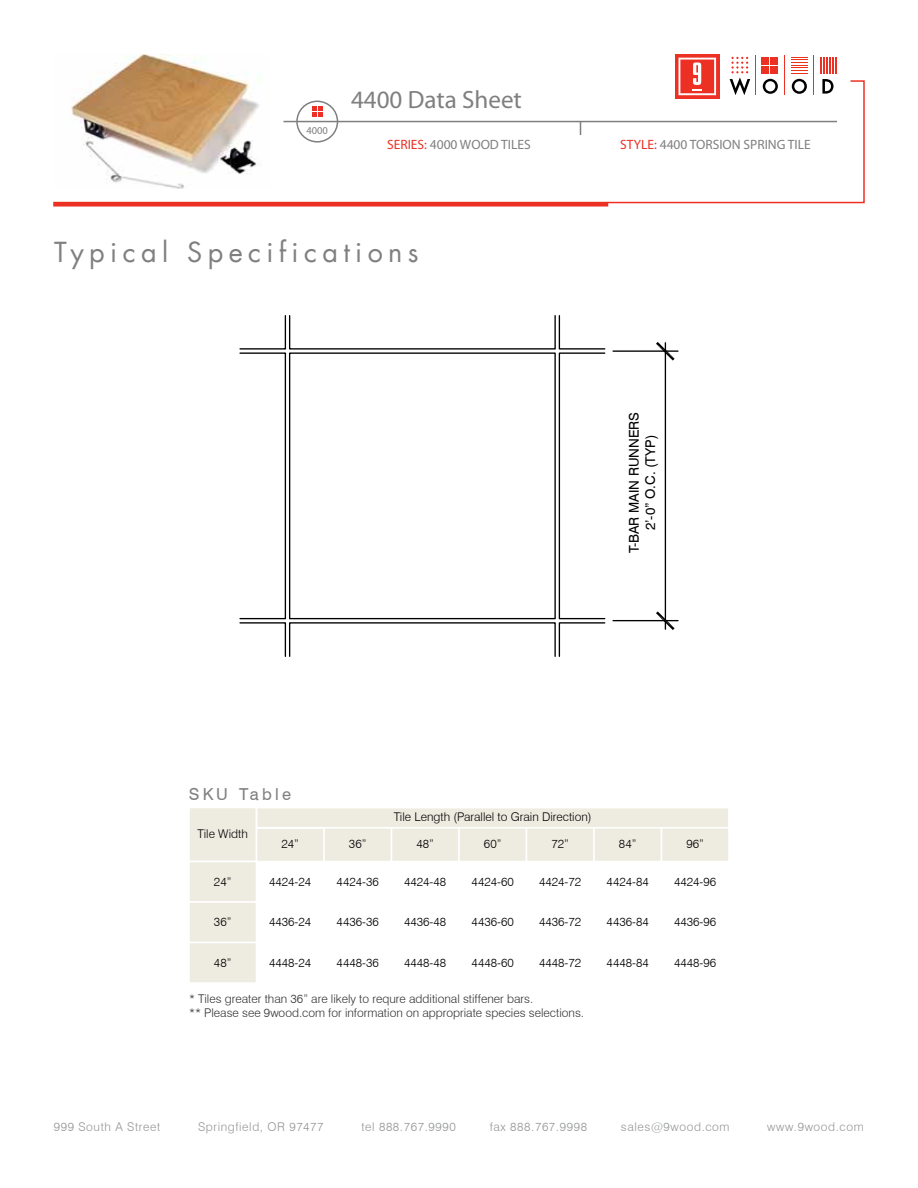
<style>
.page{position:relative;width:918px;height:1188px;background:#fff}
.page>*{position:absolute;margin:0;border:0;box-sizing:border-box;transform-origin:0 0}
.t1{font:27px "Futura";letter-spacing:.2em;color:#7f7f7f}
.t2{font:25.05px "Myriad Pro";color:#7f7f7f}
.t3{font:16.5px "Swiss 721 BT";letter-spacing:.2em;color:#7f7f7f}
.t4{font:13.5px "Myriad Pro";color:#7f7f7f}
.t5{font:13.5px/16.2px "Swiss 721 BT";color:#000;text-align:center}
.t6{font:300 12px "Swiss 721 BT";color:#000}
.t7{font:300 12px/14.4px "Swiss 721 BT";color:#323232}
.t8{font:300 12px "Swiss 721 BT";letter-spacing:.05em;color:#939598}
.t9{font:10.5px "Myriad Pro";color:#7f7f7f}
.s1{color:#ed3024}
</style>
<div class="page">
<div style="left:188px;top:807px;width:69px;height:55px;background:#eeece1;border:2px solid #fff"></div>
<div style="left:256px;top:827px;width:69px;height:35px;background:#eeece1;border:2px solid #fff"></div>
<div style="left:256px;top:807px;width:474px;height:22px;background:#eeece1;border:2px solid #fff"></div>
<div style="left:323px;top:827px;width:69px;height:35px;background:#eeece1;border:2px solid #fff"></div>
<div style="left:391px;top:827px;width:69px;height:35px;background:#eeece1;border:2px solid #fff"></div>
<div style="left:458px;top:827px;width:69px;height:35px;background:#eeece1;border:2px solid #fff"></div>
<div style="left:188px;top:861px;width:69px;height:42px;background:#eeece1;border:2px solid #fff"></div>
<div style="left:188px;top:901px;width:69px;height:42px;background:#eeece1;border:2px solid #fff"></div>
<div style="left:188px;top:942px;width:69px;height:42px;background:#eeece1;border:2px solid #fff"></div>
<div style="left:526px;top:827px;width:69px;height:35px;background:#eeece1;border:2px solid #fff"></div>
<div style="left:593px;top:827px;width:69px;height:35px;background:#eeece1;border:2px solid #fff"></div>
<div style="left:661px;top:827px;width:69px;height:35px;background:#eeece1;border:2px solid #fff"></div>
<div style="left:256px;top:862px;width:68px;height:40px;background:#fff"></div>
<div style="left:256px;top:902px;width:68px;height:41px;background:#fff"></div>
<div style="left:256px;top:943px;width:68px;height:40px;background:#fff"></div>
<hr style="left:813px;top:55px;width:1px;height:40px;background:#ed3024">
<hr style="left:784px;top:55px;width:1px;height:40px;background:#ed3024">
<hr style="left:755px;top:55px;width:1px;height:40px;background:#ed3024">
<div style="left:675px;top:54px;width:44px;height:45px;background:#ed3024"></div>
<img style="left:71px;top:54px;width:190px;height:134px">
<hr style="left:284px;top:121px;width:553px;height:1px;background:#7f7f7f">
<div style="left:296px;top:101px;width:42px;height:42px;border:2px solid #7f7f7f;border-radius:50%"></div>
<svg style="left:312px;top:106px;width:11px;height:11px"></svg>
<svg style="left:580px;top:122px;width:1px;height:13px"></svg>
<svg style="left:606px;top:57px;width:259px;height:147px"></svg>
<svg style="left:53px;top:202px;width:555px;height:5px;background:#ee4338"></svg>
<div style="left:289px;top:352px;width:267px;height:267px;border:1px solid #000"></div>
<div style="left:239px;top:352px;width:47px;height:267px;border:1px solid #000"></div>
<svg style="left:239px;top:622px;width:48px;height:35px"></svg>
<div style="left:289px;top:622px;width:267px;height:35px;border:1px solid #000"></div>
<div style="left:559px;top:352px;width:46px;height:267px;border:1px solid #000"></div>
<div style="left:289px;top:315px;width:267px;height:35px;border:1px solid #000"></div>
<svg style="left:239px;top:315px;width:48px;height:35px"></svg>
<svg style="left:558px;top:622px;width:48px;height:35px"></svg>
<svg style="left:558px;top:315px;width:48px;height:35px"></svg>
<hr style="left:613px;top:620px;width:65px;height:1px;background:#000">
<hr style="left:613px;top:350px;width:65px;height:2px;background:#000">
<hr style="left:665px;top:343px;width:1px;height:286px;background:#000">
<svg style="left:656px;top:611px;width:19px;height:19px"></svg>
<svg style="left:656px;top:342px;width:19px;height:19px"></svg>
<p class="t9" style="left:306px;top:124px;width:23px">4000</p>
<h2 class="t2" style="left:351px;top:86px;width:172px">4400 Data Sheet</h2>
<p class="t4" style="left:387px;top:137px;width:145px"><span class="s1">SERIES:</span> 4000 WOOD TILES</p>
<p class="t4" style="left:620px;top:137px;width:192px"><span class="s1">STYLE:</span> 4400 TORSION SPRING TILE</p>
<h1 class="t1" style="left:54px;top:235px;width:366px">Typical Specifications</h1>
<p class="t5" style="left:626px;top:553px;width:143px;rotate:-90deg">T-BAR MAIN RUNNERS<br>2’-0” O.C. (TYP)</p>
<h3 class="t3" style="left:189px;top:785px;width:104px">SKU Table</h3>
<p class="t6" style="left:394px;top:810px;width:200px">Tile Length (Parallel to Grain Direction)</p>
<p class="t6" style="left:198px;top:827px;width:52px">Tile Width</p>
<p class="t6" style="left:214px;top:874px;width:19px">24”</p>
<p class="t6" style="left:214px;top:914px;width:19px">36”</p>
<p class="t6" style="left:214px;top:955px;width:19px">48”</p>
<p class="t6" style="left:281px;top:837px;width:19px">24”</p>
<p class="t6" style="left:349px;top:837px;width:19px">36”</p>
<p class="t6" style="left:269px;top:874px;width:44px">4424-24</p>
<p class="t6" style="left:269px;top:914px;width:44px">4436-24</p>
<p class="t6" style="left:269px;top:955px;width:44px">4448-24</p>
<p class="t6" style="left:337px;top:874px;width:44px">4424-36</p>
<p class="t6" style="left:337px;top:914px;width:44px">4436-36</p>
<p class="t6" style="left:337px;top:955px;width:44px">4448-36</p>
<p class="t6" style="left:416px;top:837px;width:19px">48”</p>
<p class="t6" style="left:484px;top:837px;width:19px">60”</p>
<p class="t6" style="left:551px;top:837px;width:19px">72”</p>
<p class="t6" style="left:619px;top:837px;width:19px">84”</p>
<p class="t6" style="left:686px;top:837px;width:19px">96”</p>
<p class="t6" style="left:404px;top:874px;width:44px">4424-48</p>
<p class="t6" style="left:404px;top:914px;width:44px">4436-48</p>
<p class="t6" style="left:404px;top:955px;width:44px">4448-48</p>
<p class="t6" style="left:472px;top:874px;width:44px">4424-60</p>
<p class="t6" style="left:472px;top:914px;width:44px">4436-60</p>
<p class="t6" style="left:472px;top:955px;width:44px">4448-60</p>
<p class="t6" style="left:539px;top:874px;width:44px">4424-72</p>
<p class="t6" style="left:539px;top:914px;width:44px">4436-72</p>
<p class="t6" style="left:539px;top:955px;width:44px">4448-72</p>
<p class="t6" style="left:607px;top:874px;width:44px">4424-84</p>
<p class="t6" style="left:607px;top:914px;width:44px">4436-84</p>
<p class="t6" style="left:607px;top:955px;width:44px">4448-84</p>
<p class="t6" style="left:674px;top:874px;width:44px">4424-96</p>
<p class="t6" style="left:674px;top:914px;width:44px">4436-96</p>
<p class="t6" style="left:674px;top:955px;width:44px">4448-96</p>
<p class="t7" style="left:189px;top:991px;width:397px">* Tiles greater than 36” are likely to requre additional stiffener bars.<br>** Please see 9wood.com for information on appropriate species selections.</p>
<p class="t8" style="left:54px;top:1120px;width:108px">999 South A Street</p>
<p class="t8" style="left:198px;top:1120px;width:127px">Springfield, OR 97477</p>
<p class="t8" style="left:361px;top:1120px;width:96px">tel 888.767.9990</p>
<p class="t8" style="left:490px;top:1120px;width:99px">fax 888.767.9998</p>
<p class="t8" style="left:621px;top:1120px;width:110px">sales@9wood.com</p>
<p class="t8" style="left:767px;top:1120px;width:98px">www.9wood.com</p>
</div>
